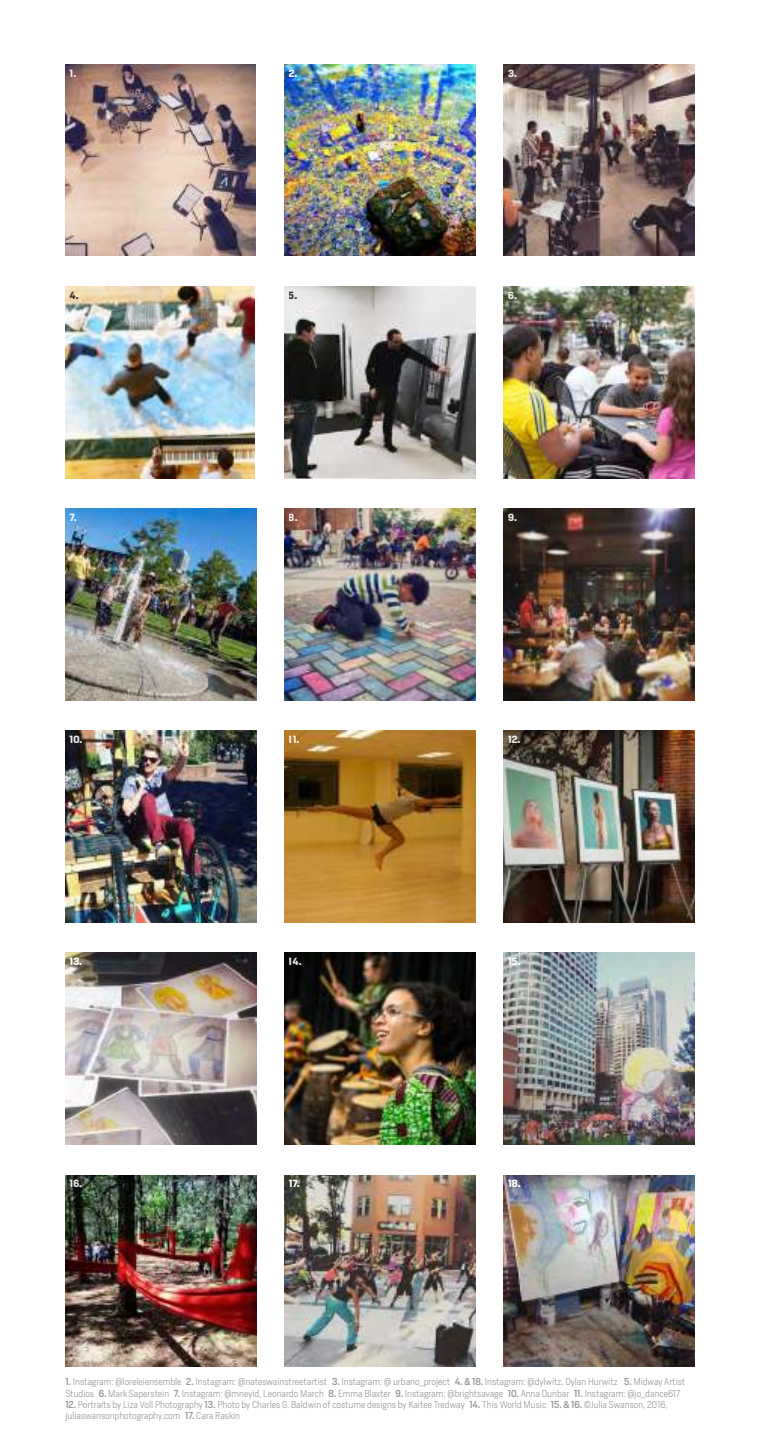
<style>
.page{position:relative;width:760px;height:1431px;background:#fff}
.page>*{position:absolute;margin:0;border:0;box-sizing:border-box;transform-origin:0 0}
.t1{font:700 9.75px "Heron Sans";color:#fff}
.t2{font:700 9.75px "Heron Sans";color:#241f1f}
.t3{font:300 9.3px/11.2px "Heron Sans";color:#969698}
.s1{font-weight:500}
</style>
<div class="page">
<img style="left:284px;top:731px;width:191px;height:191px">
<img style="left:504px;top:731px;width:191px;height:191px">
<img style="left:65px;top:731px;width:191px;height:191px">
<img style="left:284px;top:65px;width:191px;height:191px">
<img style="left:504px;top:65px;width:191px;height:191px">
<img style="left:65px;top:65px;width:190px;height:191px">
<img style="left:284px;top:287px;width:191px;height:191px">
<img style="left:504px;top:287px;width:191px;height:191px">
<img style="left:65px;top:287px;width:189px;height:191px">
<img style="left:284px;top:509px;width:191px;height:191px">
<img style="left:504px;top:509px;width:191px;height:191px">
<img style="left:65px;top:509px;width:191px;height:191px">
<img style="left:284px;top:953px;width:191px;height:191px">
<img style="left:504px;top:953px;width:191px;height:191px">
<img style="left:65px;top:953px;width:191px;height:191px">
<img style="left:284px;top:1175px;width:191px;height:191px">
<img style="left:504px;top:1175px;width:191px;height:191px">
<img style="left:65px;top:1175px;width:191px;height:191px">
<p class="t1" style="left:70px;top:67px;width:8px">1.</p>
<p class="t1" style="left:289px;top:67px;width:10px">2.</p>
<p class="t1" style="left:508px;top:67px;width:10px">3.</p>
<p class="t2" style="left:70px;top:289px;width:11px">4.</p>
<p class="t2" style="left:289px;top:289px;width:10px">5.</p>
<p class="t1" style="left:508px;top:289px;width:10px">6.</p>
<p class="t1" style="left:70px;top:511px;width:9px">7.</p>
<p class="t1" style="left:289px;top:511px;width:10px">8.</p>
<p class="t1" style="left:508px;top:511px;width:10px">9.</p>
<p class="t1" style="left:70px;top:733px;width:14px">10.</p>
<p class="t1" style="left:289px;top:733px;width:12px">11.</p>
<p class="t1" style="left:508px;top:733px;width:14px">12.</p>
<p class="t1" style="left:70px;top:955px;width:14px">13.</p>
<p class="t1" style="left:289px;top:955px;width:14px">14.</p>
<p class="t1" style="left:508px;top:955px;width:14px">15.</p>
<p class="t1" style="left:70px;top:1177px;width:14px">16.</p>
<p class="t1" style="left:289px;top:1177px;width:12px">17.</p>
<p class="t1" style="left:508px;top:1177px;width:14px">18.</p>
<p class="t3" style="left:65px;top:1376px;width:621px"><span class="s1">1.</span> Instagram: @loreleiensemble <span class="s1">2.</span> Instagram: @nateswainstreetartist <span class="s1">3.</span> Instagram: @ urbano_project <span class="s1">4. &amp; 18.</span> Instagram: @dylwitz, Dylan Hurwitz <span class="s1">5.</span> Midway Artist<br>Studios <span class="s1">6.</span> Mark Saperstein <span class="s1">7.</span> Instagram: @mneyid, Leonardo March <span class="s1">8.</span> Emma Blaxter <span class="s1">9.</span> Instagram: @brightsavage <span class="s1">10.</span> Anna Dunbar <span class="s1">11.</span> Instagram: @jo_dance617</p>
<p class="t3" style="left:65px;top:1399px;width:604px"><span class="s1">12.</span> Portraits by Liza Voll Photography <span class="s1">13.</span> Photo by Charles G. Baldwin of costume designs by Kaitee Tredway <span class="s1">14.</span> This World Music <span class="s1">15. &amp; 16.</span> ©Julia Swanson, 2016, juliaswansonphotography.com <span class="s1">17.</span> Cara Raskin</p>
</div>
